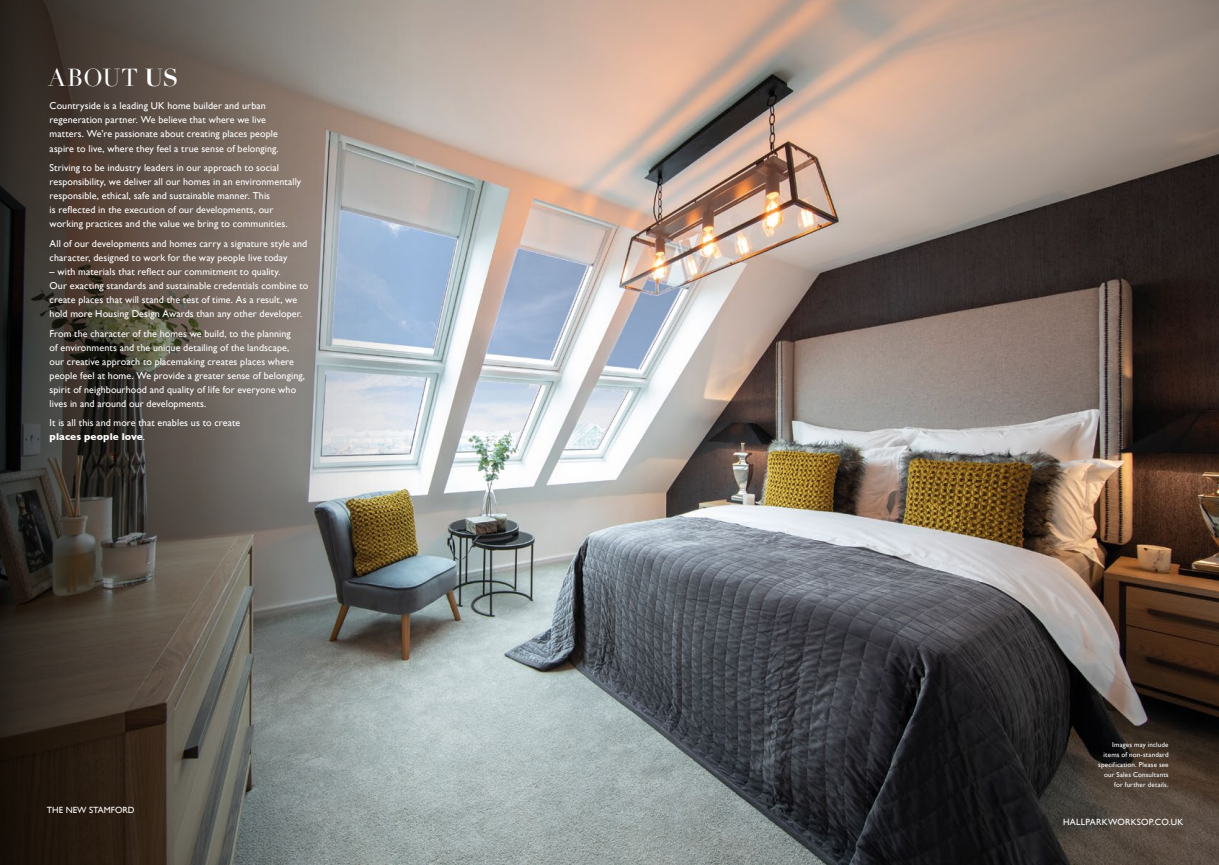
<style>
.page{position:relative;width:1219px;height:865px;background:#fff}
.page>*{position:absolute;margin:0;border:0;box-sizing:border-box;transform-origin:0 0}
.t1{font:24px "Didot";letter-spacing:.015em;color:#fff}
.t2{font:10px/14px "Gill Sans";letter-spacing:.01em;color:#fff}
.t3{font:9px "Gill Sans";letter-spacing:.015em;color:#fff}
.t4{font:7px/10px "Gill Sans";letter-spacing:.02em;color:#fff;text-align:right}
.s1{font-weight:700}
</style>
<div class="page">
<img style="left:414px;top:0;width:805px;height:865px">
<svg style="left:0;top:0;width:414px;height:865px;background:#67625d"></svg>
<h1 class="t1" style="left:48px;top:64px;width:132px">ABOUT <span class="s1">US</span></h1>
<p class="t2" style="left:50px;top:99px;width:231px">Countryside is a leading UK home builder and urban regeneration partner. We believe that where we live matters. We’re passionate about creating places people aspire to live, where they feel a true sense of belonging.</p>
<p class="t2" style="left:50px;top:161px;width:253px">Striving to be industry leaders in our approach to social responsibility, we deliver all our homes in an environmentally responsible, ethical, safe and sustainable manner. This<br>is reflected in the execution of our developments, our working practices and the value we bring to communities.</p>
<p class="t2" style="left:50px;top:236px;width:259px">All of our developments and homes carry a signature style and character, designed to work for the way people live today</p>
<p class="t2" style="left:50px;top:264px;width:260px">– with materials that reflect our commitment to quality.<br>Our exacting standards and sustainable credentials combine to create places that will stand the test of time. As a result, we hold more Housing Design Awards than any other developer.</p>
<p class="t2" style="left:50px;top:326px;width:257px">From the character of the homes we build, to the planning<br>of environments and the unique detailing of the landscape, our creative approach to placemaking creates places where people feel at home. We provide a greater sense of belonging, spirit of neighbourhood and quality of life for everyone who lives in and around our developments.</p>
<p class="t2" style="left:50px;top:416px;width:192px">It is all this and more that enables us to create <span class="s1">places people love</span>.</p>
<p class="t3" style="left:47px;top:804px;width:89px">THE NEW STAMFORD</p>
<p class="t4" style="left:1098px;top:739px;width:72px">Images may include items of non-standard specification. Please see our Sales Consultants for further details.</p>
<p class="t3" style="left:1063px;top:816px;width:122px">HALLPARKWORKSOP.CO.UK</p>
</div>
